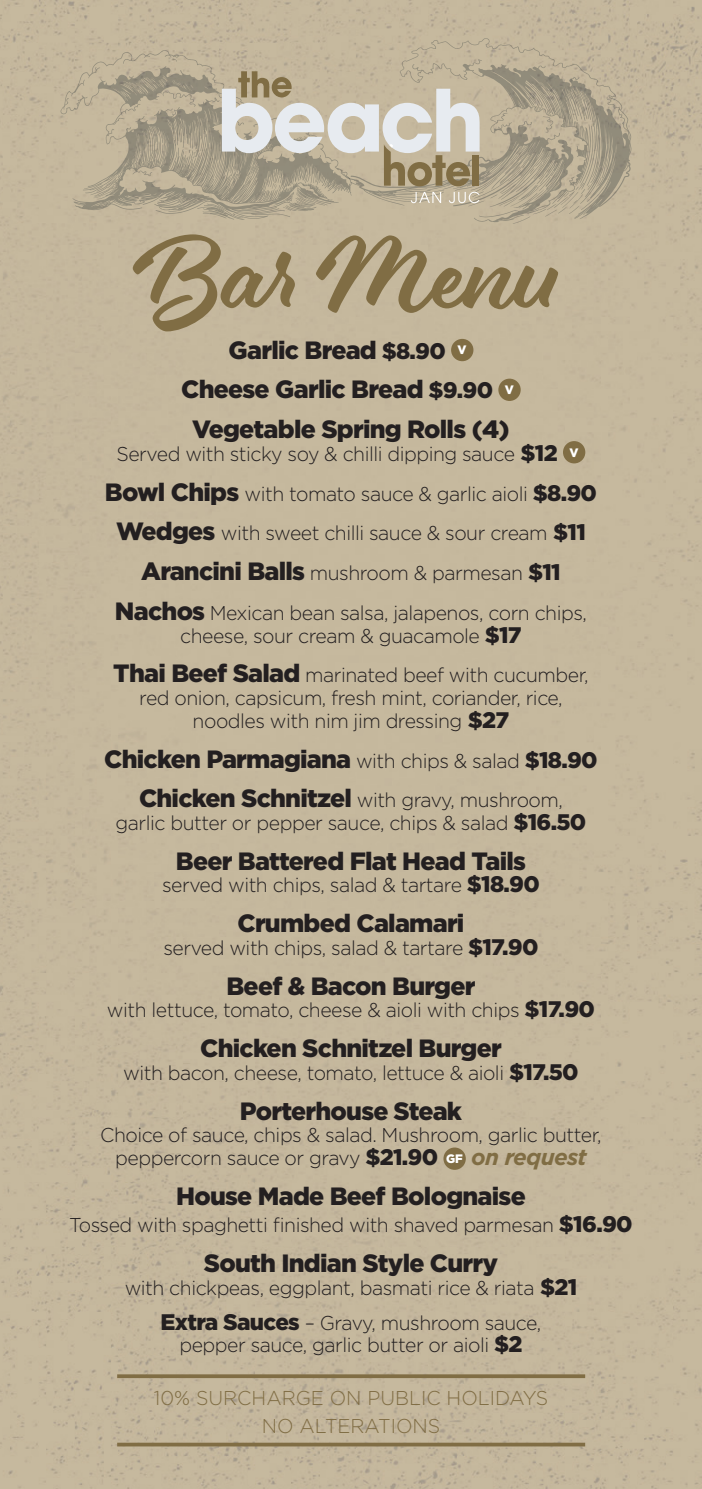
<style>
.page{position:relative;width:702px;height:1489px;background:#fff}
.page>*{position:absolute;margin:0;border:0;box-sizing:border-box;transform-origin:0 0}
.t1{font:95px "Eds Market Main Script";color:#806d44}
.t2{font:900 25px/39.8px "Gotham";letter-spacing:-.03em;color:#231f20;text-align:center}
.t3{font:300 20px/39.8px "Gotham";letter-spacing:-.025em;color:#231f20;text-align:center}
.t4{font:300 20px/27.5px "Gotham";color:#806d44;text-align:center}
.s1{font-size:22.5px}
.s2{font-weight:900;font-size:22.5px}
.s3{font-weight:900;font-size:25px}
.s4{font-weight:300;font-size:20px}
.s5{font-weight:900;font-size:12.25px;color:#fff}
.s6{font-weight:700;font-style:italic;font-size:22.5px;color:#806d44}
</style>
<div class="page">
<div style="left:0;top:0;width:702px;height:1488px;background:#c5b89d"></div>
<div style="left:451px;top:339px;width:22px;height:22px;background:#806d44;border-radius:50%"></div>
<div style="left:498px;top:378px;width:22px;height:23px;background:#806d44;border-radius:50%"></div>
<div style="left:563px;top:441px;width:22px;height:22px;background:#806d44;border-radius:50%"></div>
<div style="left:443px;top:1147px;width:23px;height:22px;background:#806d44;border-radius:50%"></div>
<svg style="left:343px;top:38px;width:288px;height:184px;fill:#c4b69c"></svg>
<svg style="left:59px;top:50px;width:292px;height:169px;fill:#c4b79c"></svg>
<svg style="left:83px;top:173px;width:38px;height:24px"></svg>
<svg style="left:152px;top:71px;width:449px;height:153px"></svg>
<svg style="left:117px;top:1442px;width:468px;height:4px;fill:#806d44"></svg>
<hr style="left:117px;top:1374px;width:468px;height:3px;background:#806d44">
<h1 class="t1" style="left:133px;top:218px;width:427px">Bar Menu</h1>
<p class="t2" style="left:181px;top:329px;width:334px">Garlic Bread <span class="s1">$8.90</span> <sup>V<br></sup>Cheese Garlic Bread <span class="s1">$9.90</span> <sup>V<br></sup>Vegetable Spring Rolls (4)</p>
<p class="t3" style="left:105px;top:433px;width:493px">Served with sticky soy &amp; chilli dipping sauce <span class="s2">$12</span> <sup>V </sup><span class="s3">Bowl Chips</span> with tomato sauce &amp; garlic aioli <span class="s2">$8.90<br></span><span class="s3">Wedges</span> with sweet chilli sauce &amp; sour cream <span class="s2">$11<br></span><span class="s3">Arancini Balls</span> mushroom &amp; parmesan <span class="s2">$11<br></span><span class="s3">Nachos</span> Mexican bean salsa, jalapenos, corn chips,</p>
<p class="t3" style="left:113px;top:615px;width:477px">cheese, sour cream &amp; guacamole <span class="s2">$17<br></span><span class="s3">Thai Beef Salad</span> marinated beef with cucumber,</p>
<p class="t3" style="left:139px;top:686px;width:425px;line-height:22.8px">red onion, capsicum, fresh mint, coriander, rice, noodles with nim jim dressing <span class="s2">$27</span></p>
<p class="t2" style="left:104px;top:738px;width:495px">Chicken Parmagiana <span class="s4">with chips &amp; salad</span> <span class="s1">$18.90</span></p>
<p class="t3" style="left:116px;top:788px;width:472px;line-height:22.8px"><span class="s3">Chicken Schnitzel</span> with gravy, mushroom, garlic butter or pepper sauce, chips &amp; salad <span class="s2">$16.50</span></p>
<p class="t2" style="left:176px;top:840px;width:351px">Beer Battered Flat Head Tails</p>
<p class="t3" style="left:162px;top:865px;width:379px">served with chips, salad &amp; tartare <span class="s2">$18.90</span></p>
<p class="t2" style="left:237px;top:902px;width:228px">Crumbed Calamari</p>
<p class="t3" style="left:163px;top:927px;width:376px">served with chips, salad &amp; tartare <span class="s2">$17.90</span></p>
<p class="t2" style="left:226px;top:965px;width:250px">Beef &amp; Bacon Burger</p>
<p class="t3" style="left:107px;top:989px;width:489px">with lettuce, tomato, cheese &amp; aioli with chips <span class="s2">$17.90</span></p>
<p class="t2" style="left:200px;top:1027px;width:303px">Chicken Schnitzel Burger</p>
<p class="t3" style="left:123px;top:1052px;width:457px">with bacon, cheese, tomato, lettuce &amp; aioli <span class="s2">$17.50</span></p>
<p class="t2" style="left:240px;top:1090px;width:224px">Porterhouse Steak</p>
<p class="t3" style="left:100px;top:1123px;width:503px;line-height:22.8px">Choice of sauce, chips &amp; salad. Mushroom, garlic butter, peppercorn sauce or gravy <span class="s2">$21.90</span> <span class="s5">GF</span> <span class="s6">on request</span></p>
<p class="t2" style="left:176px;top:1175px;width:351px">House Made Beef Bolognaise</p>
<p class="t3" style="left:69px;top:1204px;width:565px">Tossed with spaghetti finished with shaved parmesan <span class="s2">$16.90</span></p>
<p class="t2" style="left:204px;top:1242px;width:296px">South Indian Style Curry</p>
<p class="t3" style="left:125px;top:1269px;width:454px;line-height:34.8px">with chickpeas, eggplant, basmati rice &amp; riata <span class="s2">$21<br>Extra Sauces</span> – Gravy, mushroom sauce,</p>
<p class="t3" style="left:179px;top:1324px;width:344px">pepper sauce, garlic butter or aioli <span class="s2">$2</span></p>
<p class="t4" style="left:154px;top:1383px;width:396px">10% SURCHARGE ON PUBLIC HOLIDAYS<br>NO ALTERATIONS</p>
</div>
